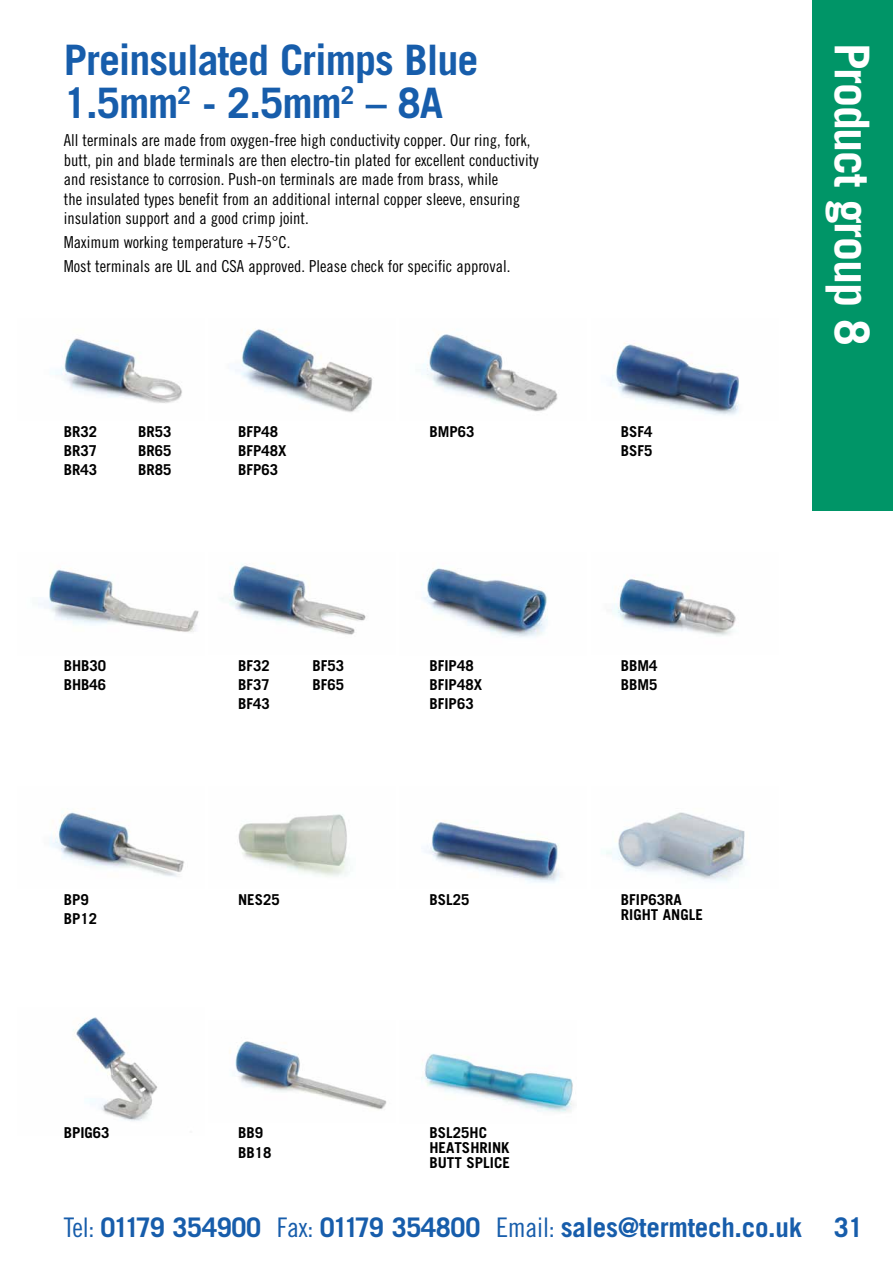
<style>
.page{position:relative;width:893px;height:1263px;background:#fff}
.page>*{position:absolute;margin:0;border:0;box-sizing:border-box;transform-origin:0 0}
.t1{font:700 48px "Trade Gothic";letter-spacing:-.025em;color:#fff}
.t2{font:700 42px/43.5px "Trade Gothic";letter-spacing:-.025em;color:#175dab}
.t3{font:700 27px "Trade Gothic";letter-spacing:-.01em;color:#175dab}
.t4{font:16.5px/19.5px "Trade Gothic Cond Eighteen";color:#000}
.t5{font:700 15px/19.2px "Trade Gothic";color:#000}
.s1{font-family:"Trade Gothic Cond Eighteen";font-weight:400}
</style>
<div class="page">
<img style="left:73px;top:1017px;width:85px;height:104px">
<img style="left:55px;top:338px;width:127px;height:65px">
<img style="left:50px;top:808px;width:135px;height:69px">
<img style="left:238px;top:814px;width:110px;height:63px">
<img style="left:425px;top:820px;width:135px;height:63px">
<img style="left:606px;top:812px;width:139px;height:69px">
<img style="left:229px;top:1041px;width:158px;height:69px">
<img style="left:421px;top:1053px;width:152px;height:59px">
<img style="left:422px;top:334px;width:136px;height:78px">
<img style="left:235px;top:329px;width:138px;height:84px">
<img style="left:610px;top:343px;width:129px;height:72px">
<img style="left:612px;top:577px;width:124px;height:59px">
<img style="left:421px;top:568px;width:127px;height:70px">
<img style="left:38px;top:568px;width:161px;height:64px">
<img style="left:221px;top:563px;width:145px;height:72px">
<div style="left:812px;top:0;width:81px;height:510px;background:#009567"></div>
<h2 class="t2" style="left:64px;top:38px;width:416px">Preinsulated Crimps Blue<br>1.5mm<sup>2</sup> - 2.5mm<sup>2</sup> – 8A</h2>
<p class="t4" style="left:64px;top:131px;width:476px">All terminals are made from oxygen-free high conductivity copper. Our ring, fork, butt, pin and blade terminals are then electro-tin plated for excellent conductivity and resistance to corrosion. Push-on terminals are made from brass, while<br>the insulated types benefit from an additional internal copper sleeve, ensuring insulation support and a good crimp joint.</p>
<p class="t4" style="left:64px;top:230px;width:448px;line-height:23.7px">Maximum working temperature +75°C.<br>Most terminals are UL and CSA approved. Please check for specific approval.</p>
<h1 class="t1" style="left:881px;top:43px;width:305px;rotate:90deg">Product group 8</h1>
<p class="t5" style="left:64px;top:422px;width:35px;text-align:justify">BR32<br>BR37<br>BR43</p>
<p class="t5" style="left:138px;top:422px;width:35px;text-align:justify">BR53<br>BR65<br>BR85</p>
<p class="t5" style="left:238px;top:422px;width:50px">BFP48<br>BFP48X<br>BFP63</p>
<p class="t5" style="left:429px;top:421px;width:47px">BMP63</p>
<p class="t5" style="left:621px;top:422px;width:33px">BSF4<br>BSF5</p>
<p class="t5" style="left:64px;top:655px;width:44px">BHB30<br>BHB46</p>
<p class="t5" style="left:238px;top:655px;width:33px;text-align:justify">BF32<br>BF37<br>BF43</p>
<p class="t5" style="left:313px;top:655px;width:33px">BF53<br>BF65</p>
<p class="t5" style="left:429px;top:655px;width:54px">BFIP48<br>BFIP48X<br>BFIP63</p>
<p class="t5" style="left:621px;top:655px;width:38px">BBM4<br>BBM5</p>
<p class="t5" style="left:64px;top:889px;width:35px">BP9<br>BP12</p>
<p class="t5" style="left:238px;top:889px;width:43px">NES25</p>
<p class="t5" style="left:429px;top:889px;width:42px">BSL25</p>
<p class="t5" style="left:621px;top:891px;width:84px;line-height:15px">BFIP63RA<br>RIGHT ANGLE</p>
<p class="t5" style="left:64px;top:1123px;width:47px">BPIG63</p>
<p class="t5" style="left:238px;top:1123px;width:35px">BB9<br>BB18</p>
<p class="t5" style="left:429px;top:1125px;width:82px;line-height:15px">BSL25HC<br>HEATSHRINK<br>BUTT SPLICE</p>
<h3 class="t3" style="left:64px;top:1211px;width:801px"><span class="s1">Tel:</span> 01179 354900 <span class="s1">Fax:</span> 01179 354800 <span class="s1">Email:</span> sales@termtech.co.uk 31</h3>
</div>
